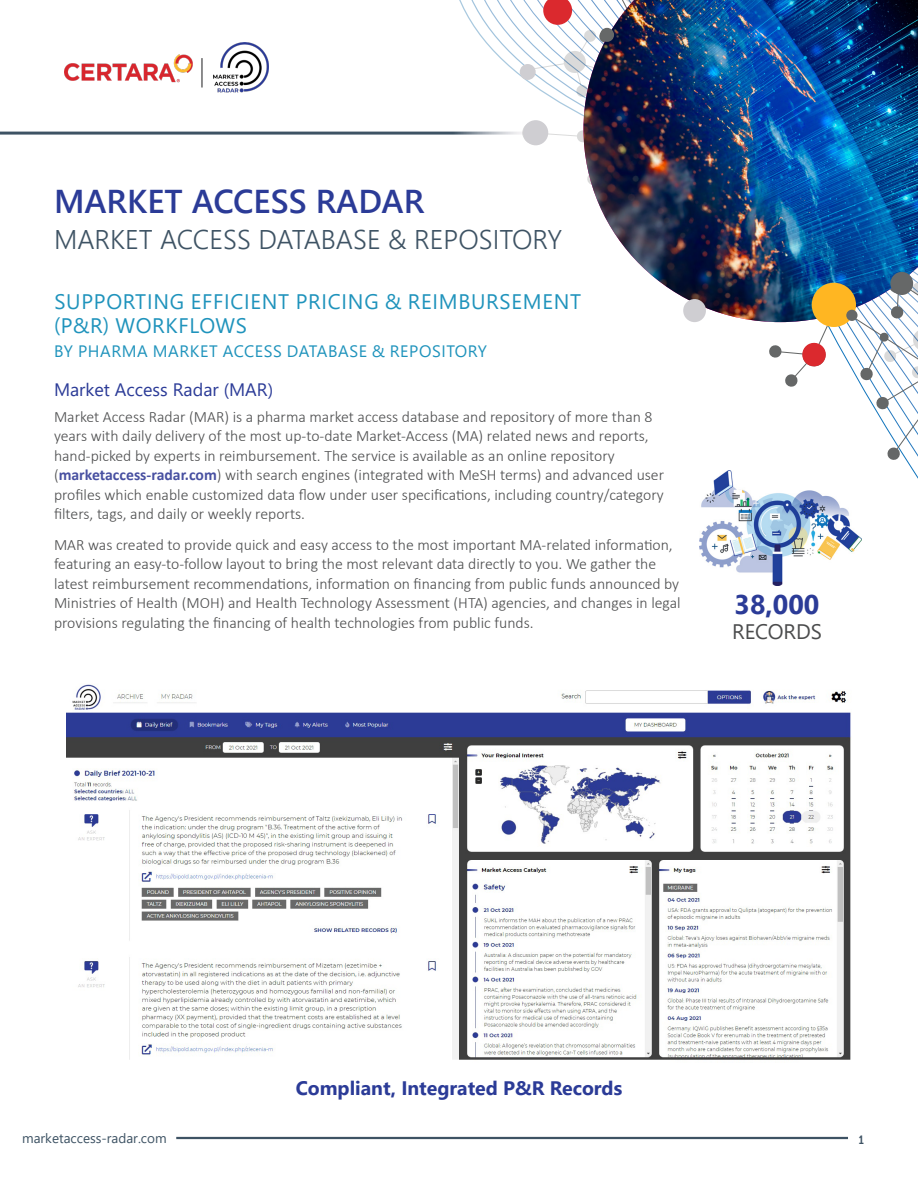
<style>
.page{position:relative;width:918px;height:1188px;background:#fff}
.page>*{position:absolute;margin:0;border:0;box-sizing:border-box;transform-origin:0 0}
.Brochure_TItle{font:600 33px "Segoe UI";color:#2b3b97}
.Brochure_Subtitle{font:300 27px "Segoe UI";color:#3e5364}
.Body_Text{font:700 27px "Segoe UI";color:#2b3b97}
.Body_Heading{font:21px/24px "Segoe UI";letter-spacing:.035em;color:#1f93bc}
.Body_Text-2{font:21px "Segoe UI";color:#4b4c4d}
.Infographic_Heading{font:700 19.5px "Segoe UI";color:#2b3b97}
.Body_Subheading{font:18px "Segoe UI";color:#2b3b97}
.Body_Heading-2{font:16.5px "Segoe UI";letter-spacing:.035em;color:#1f93bc}
.Body_Text-3{font:300 15.75px/19.5px "Calibri";color:#4b4c4d}
.t1{font:13.5px "Segoe UI";color:#3e5364}
.t2{font:12px "Museo Sans Cond 700";color:#3e5364}
.s1{font-weight:700;color:#4850a1}
</style>
<div class="page">
<hr style="left:176px;top:1137px;width:672px;height:2px;background:#3e5364">
<svg style="left:572px;top:0;width:346px;height:479px"></svg>
<svg style="left:801px;top:341px;width:26px;height:27px"></svg>
<svg style="left:419px;top:9px;width:249px;height:470px"></svg>
<img style="left:64px;top:43px;width:204px;height:50px">
<img style="left:66px;top:684px;width:785px;height:376px">
<img style="left:699px;top:470px;width:163px;height:116px">
<img style="left:583px;top:0;width:335px;height:322px">
<div style="left:520px;top:64px;width:16px;height:16px;background:#cfced2;border-radius:50%"></div>
<div style="left:683px;top:299px;width:23px;height:23px;background:#cfced2;border-radius:50%"></div>
<svg style="left:543px;top:0;width:29px;height:25px"></svg>
<div style="left:812px;top:283px;width:44px;height:44px;background:#ffb622;border-radius:50%"></div>
<div style="left:523px;top:120px;width:25px;height:25px;background:#cfced2;border-radius:50%"></div>
<div style="left:890px;top:272px;width:23px;height:23px;background:#666868;border-radius:50%"></div>
<div style="left:600px;top:28px;width:14px;height:14px;background:#666868;border-radius:50%"></div>
<div style="left:846px;top:310px;width:12px;height:11px;background:#666868;border-radius:50%"></div>
<p class="Brochure_TItle" style="left:54px;top:170px;width:372px">MARKET ACCESS RADAR</p>
<p class="Brochure_Subtitle" style="left:54px;top:214px;width:510px">MARKET ACCESS DATABASE &amp; REPOSITORY</p>
<p class="Body_Heading" style="left:54px;top:288px;width:529px">SUPPORTING EFFICIENT PRICING &amp; REIMBURSEMENT (P&amp;R) WORKFLOWS</p>
<p class="Body_Heading-2" style="left:54px;top:336px;width:434px">BY PHARMA MARKET ACCESS DATABASE &amp; REPOSITORY</p>
<p class="Body_Subheading" style="left:54px;top:372px;width:221px">Market Access Radar (MAR)</p>
<p class="Body_Text-3" style="left:54px;top:407px;width:612px">Market Access Radar (MAR) is a pharma market access database and repository of more than 8 years with daily delivery of the most up-to-date Market-Access (MA) related news and reports, hand-picked by experts in reimbursement. The service is available as an online repository (<span class="s1">marketaccess-radar.com</span>) with search engines (integrated with MeSH terms) and advanced user profiles which enable customized data flow under user specifications, including country/category filters, tags, and daily or weekly reports.</p>
<p class="Body_Text-3" style="left:54px;top:535px;width:628px">MAR was created to provide quick and easy access to the most important MA-related information, featuring an easy-to-follow layout to bring the most relevant data directly to you. We gather the latest reimbursement recommendations, information on financing from public funds announced by Ministries of Health (MOH) and Health Technology Assessment (HTA) agencies, and changes in legal provisions regulating the financing of health technologies from public funds.</p>
<p class="Body_Text" style="left:735px;top:579px;width:86px">38,000</p>
<p class="Body_Text-2" style="left:732px;top:612px;width:91px">RECORDS</p>
<p class="Infographic_Heading" style="left:296px;top:1070px;width:328px">Compliant, Integrated P&amp;R Records</p>
<p class="t1" style="left:22px;top:1125px;width:146px">marketaccess-radar.com</p>
<p class="t2" style="left:859px;top:1133px;width:7px">1</p>
</div>
